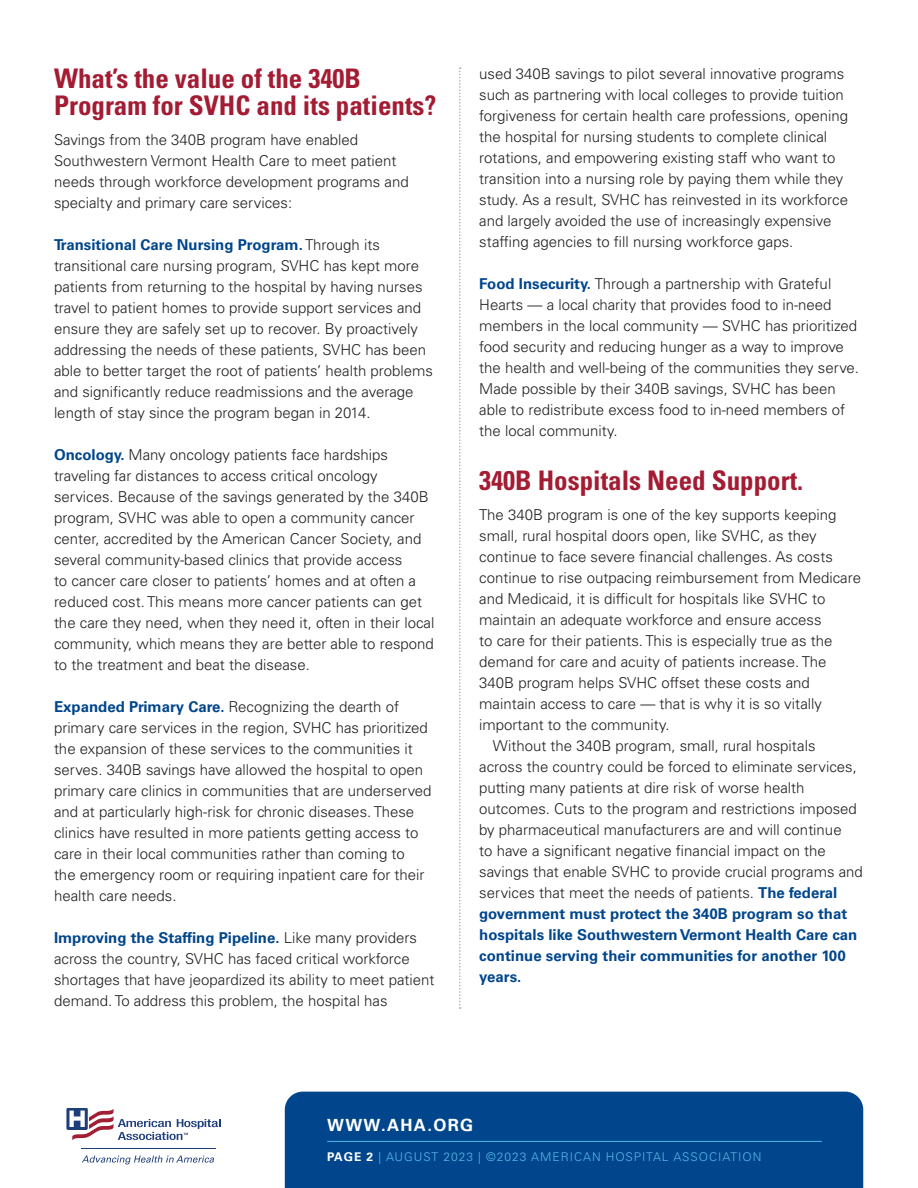
<style>
.page{position:relative;width:918px;height:1188px;background:#fff}
.page>*{position:absolute;margin:0;border:0;box-sizing:border-box;transform-origin:0 0}
.t1{font:700 condensed 27px/27px "Univers LT Std";color:#a31c33}
.t2{font:700 16.8px "Univers LT Std";letter-spacing:.08em;color:#fff}
.t3{font:300 15px/21px "Univers LT Std";color:#231f20}
.t4{font:700 15px "Univers LT Std";color:#01468c}
.t5{font:300 12px "Univers LT Std";letter-spacing:.08em;color:#56b7e7}
.s1{font-weight:700;color:#01468c}
.s2{font-weight:700;color:#fff}
</style>
<div class="page">
<div style="left:285px;top:1092px;width:578px;height:96px;background:#01468c"></div>
<hr style="left:81px;top:1148px;width:135px;height:1px;background:#1d3d7b">
<svg style="left:82px;top:1156px;width:132px;height:8px"></svg>
<svg style="left:66px;top:1108px;width:155px;height:33px"></svg>
<hr style="left:327px;top:1141px;width:495px;height:1px;background:#56b7e7">
<svg style="left:459px;top:68px;width:2px;height:941px"></svg>
<h1 class="t1" style="left:54px;top:65px;width:384px">What’s the value of the 340B<br>Program for SVHC and its patients?</h1>
<p class="t3" style="left:54px;top:129px;width:356px">Savings from the 340B program have enabled Southwestern Vermont Health Care to meet patient needs through workforce development programs and specialty and primary care services:</p>
<p class="t3" style="left:54px;top:234px;width:381px"><span class="s1">Transitional Care Nursing Program.</span> Through its transitional care nursing program, SVHC has kept more patients from returning to the hospital by having nurses travel to patient homes to provide support services and ensure they are safely set up to recover. By proactively addressing the needs of these patients, SVHC has been able to better target the root of patients’ health problems and significantly reduce readmissions and the average length of stay since the program began in 2014.</p>
<p class="t3" style="left:54px;top:444px;width:382px"><span class="s1">Oncology.</span> Many oncology patients face hardships traveling far distances to access critical oncology services. Because of the savings generated by the 340B program, SVHC was able to open a community cancer center, accredited by the American Cancer Society, and several community-based clinics that provide access<br>to cancer care closer to patients’ homes and at often a reduced cost. This means more cancer patients can get the care they need, when they need it, often in their local community, which means they are better able to respond to the treatment and beat the disease.</p>
<p class="t3" style="left:54px;top:696px;width:379px"><span class="s1">Expanded Primary Care.</span> Recognizing the dearth of primary care services in the region, SVHC has prioritized the expansion of these services to the communities it serves. 340B savings have allowed the hospital to open primary care clinics in communities that are underserved and at particularly high-risk for chronic diseases. These clinics have resulted in more patients getting access to care in their local communities rather than coming to<br>the emergency room or requiring inpatient care for their health care needs.</p>
<p class="t3" style="left:54px;top:927px;width:382px"><span class="s1">Improving the Staffing Pipeline.</span> Like many providers across the country, SVHC has faced critical workforce shortages that have jeopardized its ability to meet patient demand. To address this problem, the hospital has</p>
<p class="t3" style="left:479px;top:63px;width:370px">used 340B savings to pilot several innovative programs such as partnering with local colleges to provide tuition forgiveness for certain health care professions, opening the hospital for nursing students to complete clinical rotations, and empowering existing staff who want to transition into a nursing role by paying them while they study. As a result, SVHC has reinvested in its workforce and largely avoided the use of increasingly expensive staffing agencies to fill nursing workforce gaps.</p>
<p class="t3" style="left:479px;top:273px;width:381px"><span class="s1">Food Insecurity.</span> Through a partnership with Grateful Hearts — a local charity that provides food to in-need members in the local community — SVHC has prioritized food security and reducing hunger as a way to improve the health and well-being of the communities they serve.<br>Made possible by their 340B savings, SVHC has been able to redistribute excess food to in-need members of the local community.</p>
<h1 class="t1" style="left:479px;top:467px;width:325px">340B Hospitals Need Support.</h1>
<p class="t3" style="left:479px;top:504px;width:359px">The 340B program is one of the key supports keeping</p>
<p class="t3" style="left:479px;top:525px;width:339px">small, rural hospital doors open, like SVHC, as they</p>
<p class="t3" style="left:479px;top:546px;width:355px">continue to face severe financial challenges. As costs</p>
<p class="t3" style="left:479px;top:567px;width:383px">continue to rise outpacing reimbursement from Medicare</p>
<p class="t3" style="left:479px;top:588px;width:348px">and Medicaid, it is difficult for hospitals like SVHC to</p>
<p class="t3" style="left:479px;top:609px;width:344px">maintain an adequate workforce and ensure access</p>
<p class="t3" style="left:479px;top:630px;width:355px">to care for their patients. This is especially true as the</p>
<p class="t3" style="left:479px;top:651px;width:349px">demand for care and acuity of patients increase. The</p>
<p class="t3" style="left:479px;top:672px;width:332px">340B program helps SVHC offset these costs and</p>
<p class="t3" style="left:479px;top:693px;width:344px">maintain access to care — that is why it is so vitally</p>
<p class="t3" style="left:479px;top:714px;width:192px">important to the community.</p>
<p class="t3" style="left:493px;top:735px;width:324px">Without the 340B program, small, rural hospitals</p>
<p class="t3" style="left:479px;top:756px;width:379px">across the country could be forced to eliminate services,</p>
<p class="t3" style="left:479px;top:777px;width:327px">putting many patients at dire risk of worse health</p>
<p class="t3" style="left:479px;top:798px;width:379px">outcomes. Cuts to the program and restrictions imposed</p>
<p class="t3" style="left:479px;top:819px;width:364px">by pharmaceutical manufacturers are and will continue</p>
<p class="t3" style="left:479px;top:840px;width:348px">to have a significant negative financial impact on the</p>
<p class="t3" style="left:479px;top:861px;width:385px">savings that enable SVHC to provide crucial programs and</p>
<p class="t3" style="left:479px;top:882px;width:360px">services that meet the needs of patients. <span class="s1">The federal</span></p>
<p class="t4" style="left:479px;top:905px;width:370px">government must protect the 340B program so that</p>
<p class="t4" style="left:479px;top:926px;width:380px">hospitals like Southwestern Vermont Health Care can</p>
<p class="t4" style="left:479px;top:947px;width:368px">continue serving their communities for another 100</p>
<p class="t4" style="left:479px;top:968px;width:44px">years.</p>
<p class="t2" style="left:327px;top:1116px;width:148px">WWW.AHA.ORG</p>
<p class="t5" style="left:327px;top:1150px;width:436px"><span class="s2">PAGE 2</span> | AUGUST 2023 | ©2023 AMERICAN HOSPITAL ASSOCIATION</p>
</div>
